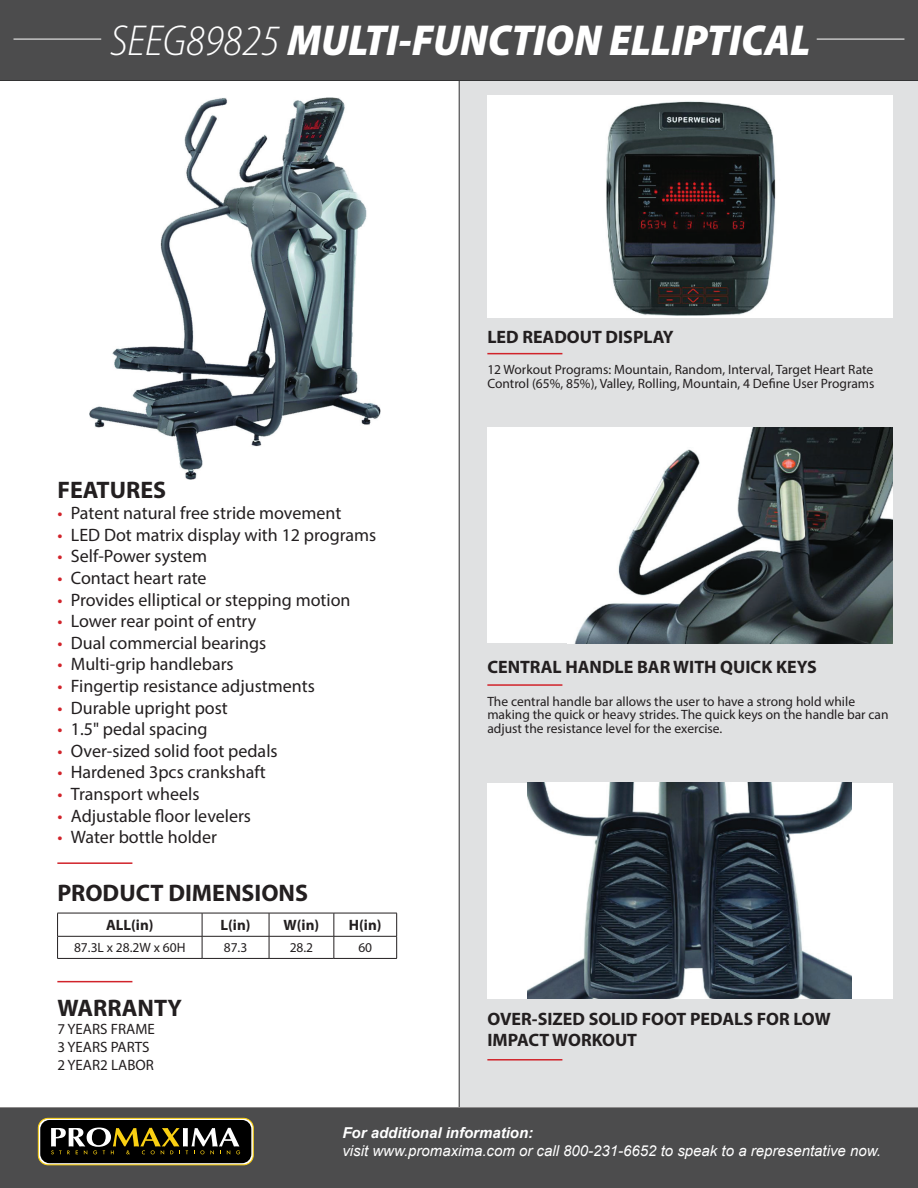
<style>
.page{position:relative;width:918px;height:1188px;background:#fff}
.page>*{position:absolute;margin:0;border:0;box-sizing:border-box;transform-origin:0 0}
.t1{font:italic 900 semi-condensed 43.5px "Myriad Pro";color:#fff}
.t2{font:700 24px "Myriad Pro";color:#231f20}
.t3{font:18px "Myriad Pro";color:#231f20}
.t4{font:700 18px/21.6px "Myriad Pro";color:#231f20}
.t5{font:italic 15px "Arial";color:#fff}
.t6{font:15px/18px "Myriad Pro";color:#231f20}
.t7{font:italic 700 15px "Arial";color:#fff}
.t8{font:700 15px "Myriad Pro";color:#231f20}
.t9{font:13.5px/13.5px "Myriad Pro";color:#231f20}
.s1{font-weight:300}
.s2{color:#d1232a}
</style>
<div class="page">
<div style="left:459px;top:81px;width:459px;height:1026px;background:#e0e1e2"></div>
<div style="left:0;top:0;width:918px;height:80px;background:#4c4c4d"></div>
<hr style="left:14px;top:39px;width:87px;height:1px;background:#fff">
<hr style="left:817px;top:39px;width:87px;height:1px;background:#fff">
<div style="left:0;top:1107px;width:918px;height:81px;background:#4c4c4d"></div>
<svg style="left:38px;top:1118px;width:216px;height:47px;background:#403c28"></svg>
<img style="left:89px;top:98px;width:291px;height:382px">
<div style="left:487px;top:96px;width:405px;height:222px;background:#fff"></div>
<img style="left:606px;top:101px;width:170px;height:214px">
<div style="left:487px;top:427px;width:405px;height:216px;background:#fff"></div>
<img style="left:575px;top:427px;width:317px;height:216px">
<div style="left:487px;top:783px;width:405px;height:216px;background:#fff"></div>
<img style="left:528px;top:783px;width:324px;height:216px">
<hr style="left:487px;top:353px;width:75px;height:1px;background:#d1232a">
<hr style="left:487px;top:684px;width:75px;height:2px;background:#d1232a">
<hr style="left:487px;top:1059px;width:75px;height:2px;background:#d1232a">
<hr style="left:57px;top:862px;width:75px;height:2px;background:#d1232a">
<hr style="left:57px;top:981px;width:75px;height:1px;background:#d1232a">
<hr style="left:57px;top:913px;width:145px;height:1px;background:#231f20">
<hr style="left:202px;top:913px;width:67px;height:1px;background:#231f20">
<hr style="left:269px;top:913px;width:65px;height:1px;background:#231f20">
<hr style="left:334px;top:913px;width:63px;height:1px;background:#231f20">
<hr style="left:57px;top:936px;width:145px;height:1px;background:#231f20">
<svg style="left:57px;top:913px;width:1px;height:45px"></svg>
<hr style="left:202px;top:936px;width:67px;height:1px;background:#231f20">
<svg style="left:202px;top:913px;width:1px;height:45px"></svg>
<hr style="left:269px;top:936px;width:65px;height:1px;background:#231f20">
<svg style="left:269px;top:913px;width:1px;height:45px"></svg>
<hr style="left:334px;top:936px;width:63px;height:1px;background:#231f20">
<svg style="left:334px;top:913px;width:1px;height:45px"></svg>
<svg style="left:396px;top:913px;width:1px;height:45px"></svg>
<hr style="left:57px;top:958px;width:145px;height:1px;background:#231f20">
<hr style="left:202px;top:958px;width:67px;height:1px;background:#231f20">
<hr style="left:269px;top:958px;width:65px;height:1px;background:#231f20">
<hr style="left:334px;top:958px;width:63px;height:1px;background:#231f20">
<h1 class="t1" style="left:110px;top:12px;width:702px"><span class="s1">SEEG89825</span> MULTI-FUNCTION ELLIPTICAL</h1>
<p class="t4" style="left:487px;top:325px;width:188px">LED READOUT DISPLAY</p>
<h2 class="t2" style="left:57px;top:474px;width:110px">FEATURES</h2>
<p class="t3" style="left:57px;top:502px;width:286px"><span class="s2">•</span> Patent natural free stride movement</p>
<p class="t3" style="left:57px;top:524px;width:320px"><span class="s2">•</span> LED Dot matrix display with 12 programs</p>
<p class="t3" style="left:57px;top:545px;width:151px"><span class="s2">•</span> Self-Power system</p>
<p class="t3" style="left:57px;top:567px;width:151px"><span class="s2">•</span> Contact heart rate</p>
<p class="t3" style="left:57px;top:588px;width:295px"><span class="s2">•</span> Provides elliptical or stepping motion</p>
<p class="t3" style="left:57px;top:610px;width:201px"><span class="s2">•</span> Lower rear point of entry</p>
<p class="t3" style="left:57px;top:632px;width:211px"><span class="s2">•</span> Dual commercial bearings</p>
<p class="t3" style="left:57px;top:653px;width:178px"><span class="s2">•</span> Multi-grip handlebars</p>
<p class="t3" style="left:57px;top:675px;width:259px"><span class="s2">•</span> Fingertip resistance adjustments</p>
<p class="t3" style="left:57px;top:696px;width:172px"><span class="s2">•</span> Durable upright post</p>
<p class="t3" style="left:57px;top:718px;width:152px"><span class="s2">•</span> 1.5" pedal spacing</p>
<p class="t3" style="left:57px;top:740px;width:222px"><span class="s2">•</span> Over-sized solid foot pedals</p>
<p class="t3" style="left:57px;top:761px;width:210px"><span class="s2">•</span> Hardened 3pcs crankshaft</p>
<p class="t3" style="left:57px;top:783px;width:144px"><span class="s2">•</span> Transport wheels</p>
<p class="t3" style="left:57px;top:804px;width:195px"><span class="s2">•</span> Adjustable floor levelers</p>
<p class="t3" style="left:57px;top:826px;width:161px"><span class="s2">•</span> Water bottle holder</p>
<h2 class="t2" style="left:57px;top:877px;width:252px">PRODUCT DIMENSIONS</h2>
<p class="t8" style="left:106px;top:915px;width:49px">ALL(in)</p>
<p class="t8" style="left:221px;top:915px;width:31px">L(in)</p>
<p class="t8" style="left:284px;top:915px;width:37px">W(in)</p>
<p class="t8" style="left:349px;top:915px;width:34px">H(in)</p>
<p class="t9" style="left:74px;top:941px;width:113px">87.3L x 28.2W x 60H</p>
<p class="t9" style="left:224px;top:941px;width:25px">87.3</p>
<p class="t9" style="left:290px;top:941px;width:25px">28.2</p>
<p class="t9" style="left:358px;top:941px;width:15px">60</p>
<h2 class="t2" style="left:57px;top:992px;width:126px">WARRANTY</h2>
<p class="t6" style="left:57px;top:1020px;width:99px">7 YEARS FRAME<br>3 YEARS PARTS<br>2 YEAR2 LABOR</p>
<p class="t9" style="left:487px;top:363px;width:389px">12 Workout Programs: Mountain, Random, Interval, Target Heart Rate<br>Control (65%, 85%), Valley, Rolling, Mountain, 4 Define User Programs</p>
<p class="t4" style="left:487px;top:655px;width:331px">CENTRAL HANDLE BAR WITH QUICK KEYS</p>
<p class="t9" style="left:487px;top:694px;width:403px">The central handle bar allows the user to have a strong hold while making the quick or heavy strides. The quick keys on the handle bar can adjust the resistance level for the exercise.</p>
<p class="t4" style="left:487px;top:1007px;width:345px">OVER-SIZED SOLID FOOT PEDALS FOR LOW<br>IMPACT WORKOUT</p>
<p class="t7" style="left:342px;top:1123px;width:192px">For additional information:</p>
<p class="t5" style="left:342px;top:1141px;width:540px">visit www.promaxima.com or call 800-231-6652 to speak to a representative now.</p>
</div>
